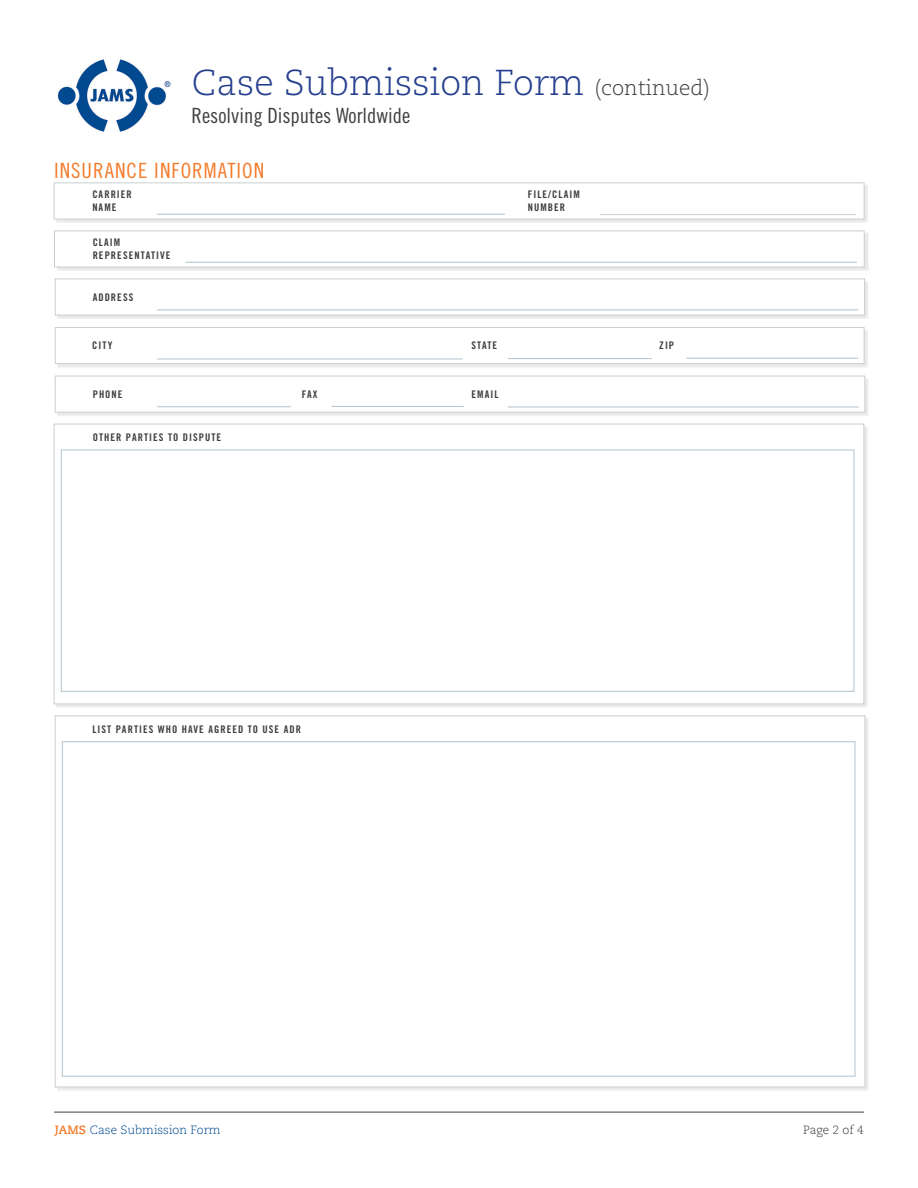
<style>
.page{position:relative;width:918px;height:1188px;background:#fff}
.page>*{position:absolute;margin:0;border:0;box-sizing:border-box;transform-origin:0 0}
.t1{font:300 36px "Caecilia LT Std";color:#253f8e}
.t2{font:21px "Trade Gothic LT Std Cn 18";color:#3e3e3f}
.t3{font:21px "Trade Gothic LT Std Cn 18";letter-spacing:.05em;color:#f47b2a}
.t4{font:300 12px "Caecilia LT Std";color:#014990}
.t5{font:300 12px "Caecilia LT Std";letter-spacing:-.005em;color:#3e3e3f}
.t6{font:10.5px/12.6px "Trade Gothic LT Std Bd Cn 20";letter-spacing:.1em;color:#3e3e3f}
.s1{font-size:21px;color:#3e3e3f}
.s2{font-weight:700;color:#f47b2a}
</style>
<div class="page">
<div style="left:57px;top:378px;width:813px;height:38px;background:#231f20;opacity:.1"></div>
<div style="left:55px;top:376px;width:810px;height:36px;background:#fff;border:1px solid #c9d0d0"></div>
<div style="left:57px;top:329px;width:811px;height:39px;background:#eae9ea"></div>
<div style="left:55px;top:327px;width:809px;height:37px;background:#fff;border:1px solid #c9d0d0"></div>
<div style="left:57px;top:280px;width:812px;height:39px;background:#231f20;opacity:.1"></div>
<div style="left:55px;top:279px;width:810px;height:36px;background:#fff;border:1px solid #c9d0d0"></div>
<div style="left:56px;top:184px;width:812px;height:39px;background:#231f20;opacity:.1"></div>
<div style="left:54px;top:183px;width:810px;height:36px;background:#fff;border:1px solid #c9d0d0"></div>
<hr style="left:157px;top:214px;width:348px;height:1px;background:#b3c3cd">
<hr style="left:600px;top:214px;width:256px;height:1px;background:#c9d0d0">
<hr style="left:157px;top:310px;width:701px;height:1px;background:#b3c3cd">
<hr style="left:157px;top:359px;width:306px;height:1px;background:#b3c3cd">
<hr style="left:508px;top:358px;width:144px;height:1px;background:#b3c3cd">
<hr style="left:686px;top:358px;width:172px;height:1px;background:#b3c3cd">
<hr style="left:157px;top:407px;width:134px;height:1px;background:#b3c3cd">
<hr style="left:332px;top:406px;width:132px;height:1px;background:#b3c3cd">
<hr style="left:508px;top:407px;width:351px;height:1px;background:#b3c3cd">
<div style="left:56px;top:232px;width:813px;height:39px;background:#231f20;opacity:.1"></div>
<div style="left:54px;top:231px;width:810px;height:36px;background:#fff;border:1px solid #c9d0d0"></div>
<hr style="left:186px;top:262px;width:671px;height:1px;background:#b3c3cd">
<div style="left:56px;top:426px;width:812px;height:283px;background:#231f20;opacity:.1"></div>
<div style="left:54px;top:424px;width:810px;height:280px;background:#fff;border:1px solid #c9d0d0"></div>
<div style="left:61px;top:450px;width:793px;height:242px;border:1px solid #b3c3cd"></div>
<div style="left:55px;top:716px;width:810px;height:371px;background:#fff;border:1px solid #c9d0d0"></div>
<img style="left:58px;top:59px;width:113px;height:73px">
<hr style="left:54px;top:1112px;width:810px;height:1px;background:#3e3e3f">
<p class="t1" style="left:192px;top:62px;width:520px">Case Submission Form <span class="s1">(continued)</span></p>
<p class="t2" style="left:192px;top:103px;width:220px">Resolving Disputes Worldwide</p>
<p class="t3" style="left:54px;top:158px;width:212px">INSURANCE INFORMATION</p>
<p class="t6" style="left:92px;top:188px;width:41px">CARRIER</p>
<p class="t6" style="left:92px;top:201px;width:26px">NAME</p>
<p class="t6" style="left:93px;top:236px;width:29px">CLAIM</p>
<p class="t6" style="left:93px;top:249px;width:79px">REPRESENTATIVE</p>
<p class="t6" style="left:93px;top:291px;width:42px">ADDRESS</p>
<p class="t6" style="left:528px;top:188px;width:54px">FILE/CLAIM<br>NUMBER</p>
<p class="t6" style="left:92px;top:339px;width:22px">CITY</p>
<p class="t6" style="left:472px;top:339px;width:27px">STATE</p>
<p class="t6" style="left:659px;top:339px;width:16px">ZIP</p>
<p class="t6" style="left:93px;top:388px;width:31px">PHONE</p>
<p class="t6" style="left:302px;top:388px;width:17px">FAX</p>
<p class="t6" style="left:472px;top:388px;width:28px">EMAIL</p>
<p class="t6" style="left:93px;top:431px;width:130px">OTHER PARTIES TO DISPUTE</p>
<p class="t6" style="left:92px;top:722px;width:210px">LIST PARTIES WHO HAVE AGREED TO USE ADR</p>
<p class="t4" style="left:55px;top:1123px;width:167px"><span class="s2">JAMS</span> Case Submission Form</p>
<p class="t5" style="left:803px;top:1123px;width:62px">Page 2 of 4</p>
</div>
